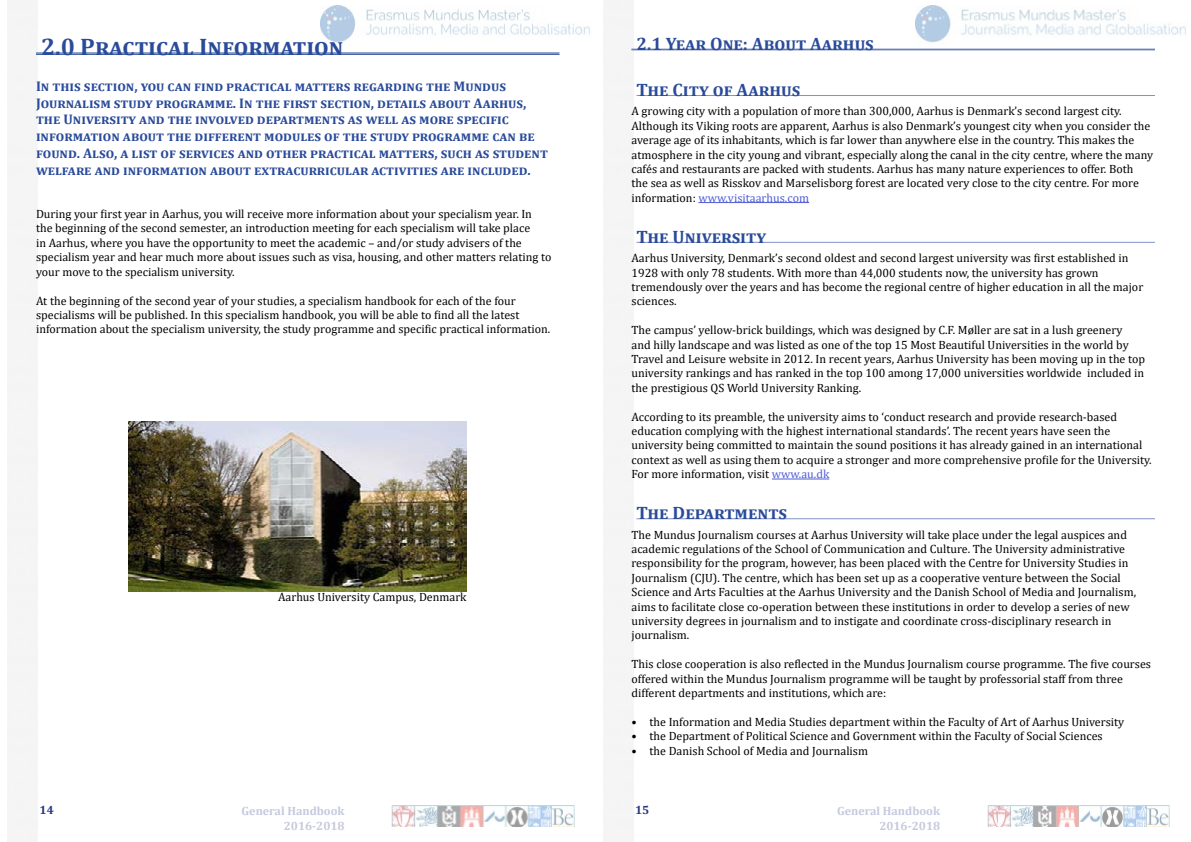
<style>
.page{position:relative;width:1191px;height:842px;background:#fff}
.page>*{position:absolute;margin:0;border:0;box-sizing:border-box;transform-origin:0 0}
.t1{font:700 24px "Cambria";letter-spacing:.01em;color:#2a4b9b}
.t2{font:700 18px "Cambria";color:#2a4b9b}
.t3{font:700 14px/16.8px "Cambria";color:#2a4b9b}
.t4{font:12px/14.4px "Cambria";color:#000}
.t5{font:700 12px/14.4px "Cambria";color:#c6c9de;text-align:right}
.t6{font:700 12px "Cambria";color:#273581}
.s1{color:#4f5cd6}
</style>
<div class="page">
<img style="left:320px;top:6px;width:270px;height:37px">
<img style="left:916px;top:6px;width:270px;height:37px">
<img style="left:392px;top:806px;width:182px;height:21px">
<img style="left:987px;top:806px;width:182px;height:21px">
<hr style="left:631px;top:49px;width:524px;height:1px;background:#556faf">
<hr style="left:631px;top:50px;width:524px;height:1px;background:#556faf">
<hr style="left:636px;top:95px;width:519px;height:1px;background:#7f93c3">
<hr style="left:698px;top:202px;width:111px;height:1px;background:#4f5cd6">
<hr style="left:636px;top:242px;width:519px;height:1px;background:#7f93c3">
<hr style="left:772px;top:479px;width:57px;height:1px;background:#4f5cd6">
<hr style="left:636px;top:518px;width:519px;height:1px;background:#7f93c3">
<hr style="left:36px;top:53px;width:523px;height:1px;background:#2a4b9b">
<hr style="left:36px;top:54px;width:523px;height:1px;background:#2a4b9b">
<img style="left:129px;top:421px;width:337px;height:170px">
<h1 class="t1" style="left:41px;top:30px;width:304px">2.0 Practical Information</h1>
<p class="t3" style="left:36px;top:77px;width:513px">In this section, you can find practical matters regarding the Mundus Journalism study programme. In the first section, details about Aarhus, the University and the involved departments as well as more specific information about the different modules of the study programme can be found. Also, a list of services and other practical matters, such as student welfare and information about extracurricular activities are included.</p>
<p class="t4" style="left:36px;top:207px;width:517px">During your first year in Aarhus, you will receive more information about your specialism year. In the beginning of the second semester, an introduction meeting for each specialism will take place<br>in Aarhus, where you have the opportunity to meet the academic – and/or study advisers of the specialism year and hear much more about issues such as visa, housing, and other matters relating to your move to the specialism university.</p>
<p class="t4" style="left:36px;top:293px;width:516px">At the beginning of the second year of your studies, a specialism handbook for each of the four specialisms will be published. In this specialism handbook, you will be able to find all the latest information about the specialism university, the study programme and specific practical information.</p>
<p class="t4" style="left:278px;top:589px;width:190px">Aarhus University Campus, Denmark</p>
<h2 class="t2" style="left:636px;top:31px;width:239px">2.1 Year One: About Aarhus</h2>
<h2 class="t2" style="left:636px;top:77px;width:165px">The City of Aarhus</h2>
<p class="t4" style="left:631px;top:104px;width:523px">A growing city with a population of more than 300,000, Aarhus is Denmark’s second largest city.<br>Although its Viking roots are apparent, Aarhus is also Denmark’s youngest city when you consider the average age of its inhabitants, which is far lower than anywhere else in the country. This makes the atmosphere in the city young and vibrant, especially along the canal in the city centre, where the many cafés and restaurants are packed with students. Aarhus has many nature experiences to offer. Both<br>the sea as well as Risskov and Marselisborg forest are located very close to the city centre. For more information: <span class="s1">www.visitaarhus.com</span></p>
<h2 class="t2" style="left:636px;top:224px;width:131px">The University</h2>
<p class="t4" style="left:631px;top:251px;width:513px">Aarhus University, Denmark’s second oldest and second largest university was first established in 1928 with only 78 students. With more than 44,000 students now, the university has grown tremendously over the years and has become the regional centre of higher education in all the major sciences.</p>
<p class="t4" style="left:631px;top:323px;width:515px">The campus’ yellow-brick buildings, which was designed by C.F. Møller are sat in a lush greenery<br>and hilly landscape and was listed as one of the top 15 Most Beautiful Universities in the world by Travel and Leisure website in 2012. In recent years, Aarhus University has been moving up in the top university rankings and has ranked in the top 100 among 17,000 universities worldwide included in the prestigious QS World University Ranking.</p>
<p class="t4" style="left:631px;top:409px;width:522px">According to its preamble, the university aims to ‘conduct research and provide research-based education complying with the highest international standards’. The recent years have seen the university being committed to maintain the sound positions it has already gained in an international context as well as using them to acquire a stronger and more comprehensive profile for the University.<br>For more information, visit <span class="s1">www.au.dk</span></p>
<h2 class="t2" style="left:636px;top:500px;width:152px">The Departments</h2>
<p class="t4" style="left:631px;top:527px;width:506px">The Mundus Journalism courses at Aarhus University will take place under the legal auspices and academic regulations of the School of Communication and Culture. The University administrative responsibility for the program, however, has been placed with the Centre for University Studies in Journalism (CJU). The centre, which has been set up as a cooperative venture between the Social Science and Arts Faculties at the Aarhus University and the Danish School of Media and Journalism, aims to facilitate close co-operation between these institutions in order to develop a series of new university degrees in journalism and to instigate and coordinate cross-disciplinary research in journalism.</p>
<p class="t4" style="left:631px;top:657px;width:521px">This close cooperation is also reflected in the Mundus Journalism course programme. The five courses offered within the Mundus Journalism programme will be taught by professorial staff from three different departments and institutions, which are:</p>
<p class="t4" style="left:631px;top:714px;width:494px">• the Information and Media Studies department within the Faculty of Art of Aarhus University</p>
<p class="t4" style="left:631px;top:729px;width:473px">• the Department of Political Science and Government within the Faculty of Social Sciences</p>
<p class="t4" style="left:631px;top:743px;width:238px">• the Danish School of Media and Journalism</p>
<p class="t6" style="left:40px;top:801px;width:16px">14</p>
<p class="t5" style="left:241px;top:804px;width:105px">General Handbook</p>
<p class="t6" style="left:635px;top:801px;width:16px">15</p>
<p class="t5" style="left:284px;top:818px;width:62px">2016-2018</p>
<p class="t5" style="left:837px;top:804px;width:105px">General Handbook<br>2016-2018</p>
</div>
